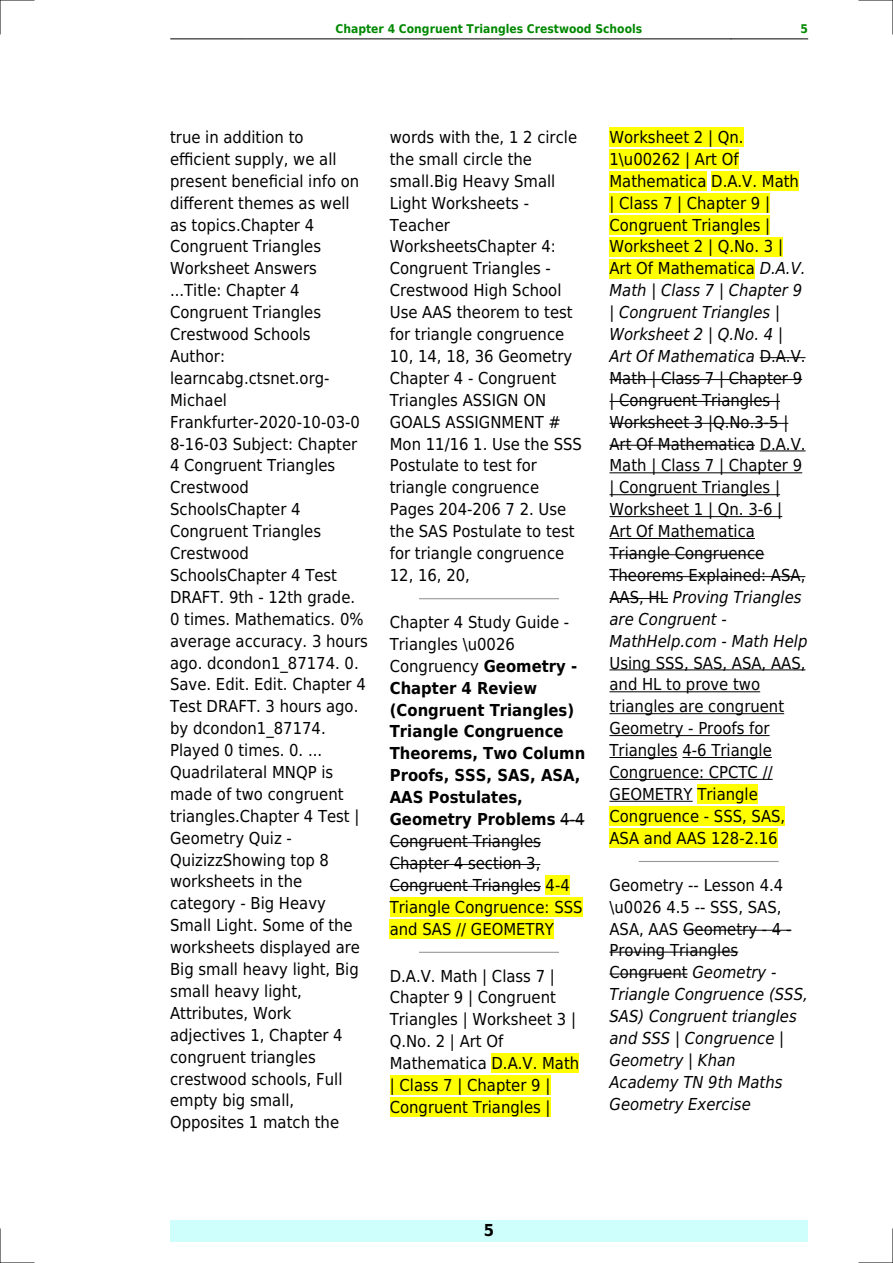
<style>
.page{position:relative;width:893px;height:1263px;background:#fff}
.page>*{position:absolute;margin:0;border:0;box-sizing:border-box;transform-origin:0 0}
.t1{font:16.5px/21.9px "DejaVu Sans Condensed";color:#000}
.t2{font:italic 16.5px/21.9px "DejaVu Sans Condensed";color:#000}
.t3{font:700 16.5px "DejaVu Sans Condensed";color:#000}
.t4{font:700 12px "DejaVu Sans Condensed";color:#080}
.s1{font-weight:700}
.s2{font-style:italic}
.s3{font-style:normal}
</style>
<div class="page">
<hr style="left:170px;top:39px;width:76px;height:1px;background:#000">
<hr style="left:247px;top:39px;width:484px;height:1px;background:#000">
<hr style="left:731px;top:39px;width:77px;height:1px;background:#000">
<div style="left:170px;top:1220px;width:638px;height:22px;background:#cffffc"></div>
<hr style="left:420px;top:598px;width:138px;height:1px;background:#999">
<svg style="left:560px;top:820px;width:24px;height:1px"></svg>
<hr style="left:390px;top:842px;width:151px;height:1px;background:#000">
<hr style="left:390px;top:864px;width:150px;height:1px;background:#000">
<hr style="left:390px;top:886px;width:151px;height:1px;background:#000">
<div style="left:546px;top:875px;width:24px;height:19px;background:#ff0"></div>
<div style="left:390px;top:897px;width:193px;height:19px;background:#ff0"></div>
<div style="left:390px;top:919px;width:164px;height:19px;background:#ff0"></div>
<hr style="left:420px;top:952px;width:138px;height:1px;background:#999">
<div style="left:492px;top:1054px;width:87px;height:19px;background:#ff0"></div>
<div style="left:390px;top:1076px;width:160px;height:19px;background:#ff0"></div>
<div style="left:390px;top:1097px;width:161px;height:20px;background:#ff0"></div>
<div style="left:609px;top:128px;width:135px;height:19px;background:#ff0"></div>
<div style="left:609px;top:150px;width:130px;height:19px;background:#ff0"></div>
<div style="left:609px;top:171px;width:97px;height:20px;background:#ff0"></div>
<div style="left:711px;top:171px;width:88px;height:20px;background:#ff0"></div>
<div style="left:609px;top:193px;width:161px;height:20px;background:#ff0"></div>
<div style="left:609px;top:215px;width:161px;height:19px;background:#ff0"></div>
<div style="left:609px;top:237px;width:174px;height:19px;background:#ff0"></div>
<div style="left:609px;top:259px;width:146px;height:19px;background:#ff0"></div>
<hr style="left:760px;top:357px;width:45px;height:1px;background:#000">
<hr style="left:609px;top:379px;width:193px;height:1px;background:#000">
<hr style="left:609px;top:401px;width:171px;height:1px;background:#000">
<hr style="left:609px;top:423px;width:179px;height:1px;background:#000">
<hr style="left:609px;top:445px;width:146px;height:1px;background:#000">
<hr style="left:760px;top:451px;width:45px;height:1px;background:#000">
<hr style="left:609px;top:472px;width:193px;height:1px;background:#000">
<hr style="left:609px;top:494px;width:171px;height:1px;background:#000">
<hr style="left:609px;top:516px;width:173px;height:1px;background:#000">
<hr style="left:609px;top:538px;width:146px;height:1px;background:#000">
<hr style="left:609px;top:554px;width:155px;height:1px;background:#000">
<hr style="left:609px;top:576px;width:196px;height:1px;background:#000">
<hr style="left:609px;top:598px;width:59px;height:1px;background:#000">
<hr style="left:609px;top:669px;width:196px;height:1px;background:#000">
<hr style="left:609px;top:691px;width:151px;height:1px;background:#000">
<hr style="left:609px;top:713px;width:175px;height:1px;background:#000">
<hr style="left:609px;top:735px;width:161px;height:1px;background:#000">
<hr style="left:609px;top:757px;width:69px;height:1px;background:#000">
<hr style="left:682px;top:757px;width:90px;height:1px;background:#000">
<hr style="left:609px;top:779px;width:164px;height:1px;background:#000">
<hr style="left:609px;top:801px;width:84px;height:1px;background:#000">
<div style="left:697px;top:784px;width:61px;height:20px;background:#ff0"></div>
<div style="left:609px;top:806px;width:176px;height:20px;background:#ff0"></div>
<div style="left:609px;top:828px;width:169px;height:19px;background:#ff0"></div>
<hr style="left:639px;top:861px;width:139px;height:1px;background:#999">
<hr style="left:683px;top:930px;width:108px;height:1px;background:#000">
<hr style="left:609px;top:952px;width:129px;height:1px;background:#000">
<hr style="left:609px;top:973px;width:79px;height:1px;background:#000">
<hr style="left:0;top:0;width:34px;height:1px;background:#000">
<hr style="left:859px;top:0;width:34px;height:1px;background:#000">
<hr style="left:0;top:1262px;width:34px;height:1px;background:#000">
<hr style="left:859px;top:1262px;width:34px;height:1px;background:#000">
<hr style="left:0;top:0;width:1px;height:34px;background:#000">
<hr style="left:0;top:1229px;width:1px;height:34px;background:#000">
<hr style="left:892px;top:0;width:1px;height:34px;background:#000">
<hr style="left:892px;top:1229px;width:1px;height:34px;background:#000">
<p class="t4" style="left:335px;top:21px;width:308px">Chapter 4 Congruent Triangles Crestwood Schools</p>
<p class="t4" style="left:800px;top:21px;width:9px">5</p>
<p class="t1" style="left:170px;top:126px;width:199px">true in addition to efficient supply, we all present beneficial info on different themes as well as topics.Chapter 4<br>Congruent Triangles<br>Worksheet Answers ...Title: Chapter 4<br>Congruent Triangles<br>Crestwood Schools<br>Author: learncabg.ctsnet.org-<br>Michael<br>Frankfurter-2020-10-03-0<br>8-16-03 Subject: Chapter<br>4 Congruent Triangles<br>Crestwood<br>SchoolsChapter 4<br>Congruent Triangles<br>Crestwood<br>SchoolsChapter 4 Test<br>DRAFT. 9th - 12th grade.<br>0 times. Mathematics. 0% average accuracy. 3 hours ago. dcondon1_87174. 0.<br>Save. Edit. Edit. Chapter 4<br>Test DRAFT. 3 hours ago. by dcondon1_87174.<br>Played 0 times. 0. ...<br>Quadrilateral MNQP is made of two congruent triangles.Chapter 4 Test |<br>Geometry Quiz -<br>QuizizzShowing top 8 worksheets in the category - Big Heavy<br>Small Light. Some of the worksheets displayed are<br>Big small heavy light, Big small heavy light,<br>Attributes, Work adjectives 1, Chapter 4 congruent triangles crestwood schools, Full empty big small,<br>Opposites 1 match the</p>
<p class="t1" style="left:390px;top:126px;width:194px">words with the, 1 2 circle the small circle the small.Big Heavy Small<br>Light Worksheets -<br>Teacher<br>WorksheetsChapter 4:<br>Congruent Triangles -<br>Crestwood High School<br>Use AAS theorem to test for triangle congruence<br>10, 14, 18, 36 Geometry<br>Chapter 4 - Congruent<br>Triangles ASSIGN ON<br>GOALS ASSIGNMENT #<br>Mon 11/16 1. Use the SSS<br>Postulate to test for triangle congruence<br>Pages 204-206 7 2. Use the SAS Postulate to test for triangle congruence<br>12, 16, 20,</p>
<p class="t1" style="left:390px;top:611px;width:197px">Chapter 4 Study Guide -<br>Triangles \u0026<br>Congruency <span class="s1">Geometry -<br>Chapter 4 Review (Congruent Triangles)<br>Triangle Congruence<br>Theorems, Two Column<br>Proofs, SSS, SAS, ASA,<br>AAS Postulates,<br>Geometry Problems</span> 4-4<br>Congruent Triangles<br>Chapter 4 section 3,<br>Congruent Triangles 4-4<br>Triangle Congruence: SSS and SAS // GEOMETRY</p>
<p class="t1" style="left:390px;top:965px;width:191px">D.A.V. Math | Class 7 |<br>Chapter 9 | Congruent<br>Triangles | Worksheet 3 |<br>Q.No. 2 | Art Of<br>Mathematica D.A.V. Math | Class 7 | Chapter 9 |<br>Congruent Triangles |</p>
<p class="t1" style="left:609px;top:126px;width:199px">Worksheet 2 | Qn.<br>1\u00262 | Art Of<br>Mathematica D.A.V. Math | Class 7 | Chapter 9 |<br>Congruent Triangles |<br>Worksheet 2 | Q.No. 3 |<br>Art Of Mathematica <span class="s2">D.A.V.<br>Math | Class 7 | Chapter 9 | Congruent Triangles |<br>Worksheet 2 | Q.No. 4 |<br>Art Of Mathematica</span> D.A.V.<br>Math | Class 7 | Chapter 9 | Congruent Triangles |<br>Worksheet 3 |Q.No.3-5 |<br>Art Of Mathematica D.A.V.<br>Math | Class 7 | Chapter 9 | Congruent Triangles |<br>Worksheet 1 | Qn. 3-6 |<br>Art Of Mathematica<br>Triangle Congruence<br>Theorems Explained: ASA,<br>AAS, HL <span class="s2">Proving Triangles are Congruent -<br>MathHelp.com - Math Help</span></p>
<p class="t1" style="left:609px;top:652px;width:198px">Using SSS, SAS, ASA, AAS, and HL to prove two triangles are congruent<br>Geometry - Proofs for<br>Triangles 4-6 Triangle<br>Congruence: CPCTC //<br>GEOMETRY Triangle<br>Congruence - SSS, SAS,<br>ASA and AAS 128-2.16</p>
<p class="t2" style="left:609px;top:874px;width:200px"><span class="s3">Geometry -- Lesson 4.4 \u0026 4.5 -- SSS, SAS,<br>ASA, AAS Geometry - 4 -<br>Proving Triangles<br>Congruent</span> Geometry -<br>Triangle Congruence (SSS,<br>SAS) Congruent triangles and SSS | Congruence |<br>Geometry | Khan<br>Academy TN 9th Maths<br>Geometry Exercise</p>
<p class="t3" style="left:484px;top:1221px;width:12px">5</p>
</div>
